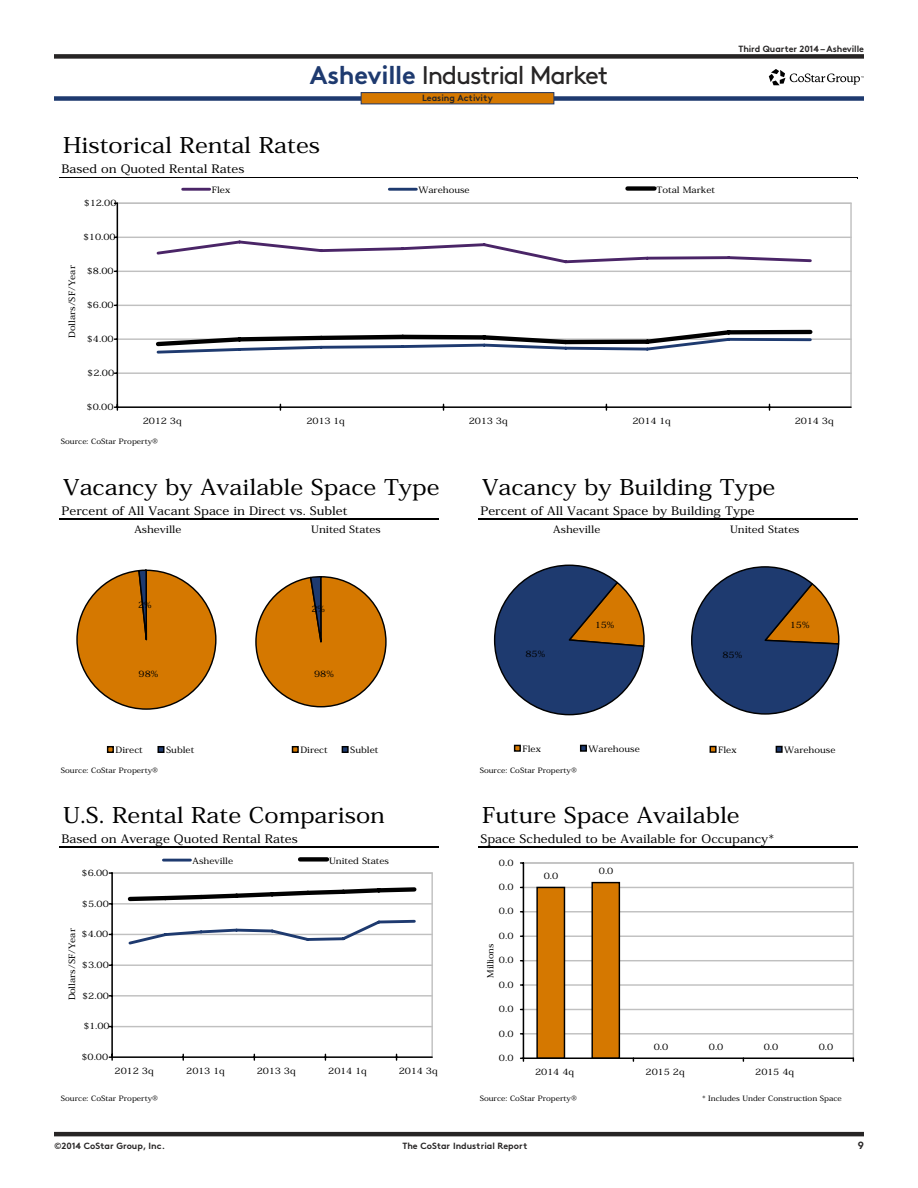
<style>
.page{position:relative;width:918px;height:1188px;background:#fff}
.page>*{position:absolute;margin:0;border:0;box-sizing:border-box;transform-origin:0 0}
.t1{font:25.5px "Co Star Brown";letter-spacing:-.05em;color:#272525}
.t2{font:22.5px "Adobe Serif MM 300 600";color:#000}
.t3{font:12px "Adobe Serif MM 300 600";color:#000}
.t4{font:10.5px "Adobe Serif MM 300 600";color:#000}
.t5{font:700 10.5px "Co Star Brown";color:#272525}
.t6{font:9px "Adobe Serif MM 300 600";color:#000}
.t7{font:700 9px "Co Star Brown";color:#272525}
.t8{font:8.7px "Adobe Serif MM 300 600";letter-spacing:-.005em;color:#000}
.t9{font:7.5px "Adobe Serif MM 300 600";color:#000}
.s1{font-weight:700;color:#1e3a6f}
</style>
<div class="page">
<div style="left:54px;top:54px;width:810px;height:5px;background:#272525"></div>
<hr style="left:54px;top:1132px;width:810px;height:4px;background:#272525">
<div style="left:54px;top:96px;width:810px;height:5px;background:#1e3a6f"></div>
<svg style="left:769px;top:69px;width:95px;height:16px"></svg>
<div style="left:361px;top:93px;width:193px;height:11px;background:#d57800"></div>
<div style="left:361px;top:92px;width:193px;height:12px;border:1px solid #1e3a6f"></div>
<hr style="left:59px;top:518px;width:380px;height:2px;background:#000">
<hr style="left:59px;top:847px;width:380px;height:1px;background:#000">
<hr style="left:59px;top:177px;width:799px;height:1px;background:#000">
<hr style="left:478px;top:518px;width:380px;height:2px;background:#000">
<hr style="left:478px;top:847px;width:380px;height:1px;background:#000">
<svg style="left:116px;top:202px;width:736px;height:207px"></svg>
<hr style="left:117px;top:203px;width:1px;height:204px;background:#000">
<hr style="left:117px;top:406px;width:734px;height:2px;background:#000">
<svg style="left:114px;top:404px;width:4px;height:6px"></svg>
<svg style="left:155px;top:239px;width:658px;height:26px"></svg>
<svg style="left:153px;top:328px;width:662px;height:27px"></svg>
<hr style="left:183px;top:188px;width:27px;height:3px;background:#4a2567">
<hr style="left:389px;top:188px;width:27px;height:3px;background:#1e3a6f">
<div style="left:627px;top:186px;width:27px;height:5px;background:#000"></div>
<svg style="left:112px;top:872px;width:321px;height:187px"></svg>
<hr style="left:111px;top:873px;width:2px;height:184px;background:#000">
<hr style="left:112px;top:1056px;width:320px;height:2px;background:#000">
<svg style="left:126px;top:918px;width:291px;height:29px"></svg>
<svg style="left:126px;top:885px;width:293px;height:18px"></svg>
<hr style="left:163px;top:859px;width:27px;height:3px;background:#1e3a6f">
<div style="left:300px;top:857px;width:27px;height:5px;background:#000"></div>
<svg style="left:76px;top:569px;width:141px;height:141px"></svg>
<div style="left:107px;top:746px;width:7px;height:7px;border:1px solid #000"></div>
<svg style="left:159px;top:748px;width:4px;height:3px"></svg>
<div style="left:157px;top:746px;width:8px;height:7px;border:1px solid #000"></div>
<svg style="left:255px;top:576px;width:132px;height:132px"></svg>
<div style="left:292px;top:746px;width:7px;height:7px;border:1px solid #000"></div>
<div style="left:342px;top:746px;width:7px;height:7px;border:1px solid #000"></div>
<svg style="left:493px;top:564px;width:152px;height:152px"></svg>
<div style="left:514px;top:745px;width:7px;height:7px;border:1px solid #000"></div>
<div style="left:580px;top:745px;width:7px;height:7px;border:1px solid #000"></div>
<hr style="left:523px;top:1033px;width:330px;height:2px;background:#c0c0c0">
<hr style="left:523px;top:1009px;width:330px;height:1px;background:#c0c0c0">
<hr style="left:523px;top:984px;width:330px;height:2px;background:#c0c0c0">
<hr style="left:523px;top:960px;width:330px;height:1px;background:#c0c0c0">
<hr style="left:523px;top:936px;width:330px;height:1px;background:#c0c0c0">
<hr style="left:523px;top:911px;width:330px;height:1px;background:#c0c0c0">
<hr style="left:523px;top:887px;width:330px;height:1px;background:#c0c0c0">
<div style="left:523px;top:862px;width:331px;height:197px;border:1px solid #c0c0c0"></div>
<div style="left:537px;top:887px;width:27px;height:171px;background:#d57800"></div>
<div style="left:536px;top:887px;width:29px;height:172px;border:1px solid #000"></div>
<div style="left:592px;top:883px;width:27px;height:175px;background:#d57800"></div>
<div style="left:591px;top:882px;width:29px;height:177px;border:1px solid #000"></div>
<hr style="left:523px;top:863px;width:1px;height:195px;background:#000">
<hr style="left:523px;top:1058px;width:330px;height:1px;background:#000">
<svg style="left:691px;top:566px;width:149px;height:149px"></svg>
<div style="left:710px;top:746px;width:7px;height:7px;border:1px solid #000"></div>
<div style="left:776px;top:746px;width:7px;height:7px;border:1px solid #000"></div>
<h1 class="t1" style="left:310px;top:56px;width:300px"><span class="s1">Asheville</span> Industrial Market</h1>
<h2 class="t2" style="left:63px;top:134px;width:258px">Historical Rental Rates</h2>
<h3 class="t3" style="left:62px;top:163px;width:184px">Based on Quoted Rental Rates</h3>
<p class="t7" style="left:422px;top:91px;width:72px">Leasing Activity</p>
<p class="t6" style="left:84px;top:198px;width:34px">$12.00</p>
<p class="t6" style="left:83px;top:232px;width:34px">$10.00</p>
<p class="t6" style="left:67px;top:338px;width:74px;rotate:-90deg">Dollars/SF/Year</p>
<p class="t6" style="left:87px;top:266px;width:28px">$8.00</p>
<p class="t6" style="left:87px;top:300px;width:28px">$6.00</p>
<p class="t6" style="left:87px;top:334px;width:28px">$4.00</p>
<p class="t6" style="left:87px;top:368px;width:28px">$2.00</p>
<p class="t6" style="left:87px;top:402px;width:28px">$0.00</p>
<p class="t6" style="left:212px;top:185px;width:20px">Flex</p>
<p class="t6" style="left:418px;top:185px;width:53px">Warehouse</p>
<p class="t6" style="left:657px;top:185px;width:60px">Total Market</p>
<p class="t7" style="left:739px;top:42px;width:127px">Third Quarter 2014 – Asheville</p>
<p class="t6" style="left:143px;top:416px;width:41px">2012 3q</p>
<p class="t6" style="left:306px;top:416px;width:40px">2013 1q</p>
<p class="t6" style="left:469px;top:416px;width:41px">2013 3q</p>
<p class="t6" style="left:632px;top:416px;width:40px">2014 1q</p>
<p class="t6" style="left:795px;top:416px;width:41px">2014 3q</p>
<p class="t9" style="left:61px;top:438px;width:99px">Source: CoStar Property®</p>
<h2 class="t2" style="left:63px;top:475px;width:378px">Vacancy by Available Space Type</h2>
<h2 class="t2" style="left:482px;top:475px;width:295px">Vacancy by Building Type</h2>
<h3 class="t3" style="left:62px;top:504px;width:287px">Percent of All Vacant Space in Direct vs. Sublet</h3>
<h3 class="t3" style="left:480px;top:504px;width:276px">Percent of All Vacant Space by Building Type</h3>
<p class="t4" style="left:134px;top:524px;width:49px">Asheville</p>
<p class="t4" style="left:311px;top:524px;width:71px">United States</p>
<p class="t4" style="left:553px;top:524px;width:49px">Asheville</p>
<p class="t4" style="left:730px;top:524px;width:71px">United States</p>
<p class="t6" style="left:138px;top:600px;width:15px">2%</p>
<p class="t6" style="left:311px;top:604px;width:15px">2%</p>
<p class="t6" style="left:595px;top:620px;width:21px">15%</p>
<p class="t6" style="left:790px;top:620px;width:21px">15%</p>
<p class="t6" style="left:525px;top:649px;width:21px">85%</p>
<p class="t6" style="left:722px;top:650px;width:21px">85%</p>
<p class="t6" style="left:139px;top:669px;width:21px">98%</p>
<p class="t6" style="left:314px;top:669px;width:21px">98%</p>
<p class="t6" style="left:116px;top:745px;width:29px">Direct</p>
<p class="t6" style="left:166px;top:745px;width:30px">Sublet</p>
<p class="t6" style="left:300px;top:745px;width:29px">Direct</p>
<p class="t6" style="left:350px;top:745px;width:30px">Sublet</p>
<p class="t6" style="left:523px;top:744px;width:20px">Flex</p>
<p class="t6" style="left:589px;top:744px;width:53px">Warehouse</p>
<p class="t6" style="left:718px;top:745px;width:20px">Flex</p>
<p class="t6" style="left:784px;top:745px;width:53px">Warehouse</p>
<p class="t9" style="left:61px;top:766px;width:99px">Source: CoStar Property®</p>
<p class="t9" style="left:480px;top:766px;width:99px">Source: CoStar Property®</p>
<h2 class="t2" style="left:63px;top:803px;width:323px">U.S. Rental Rate Comparison</h2>
<h2 class="t2" style="left:482px;top:803px;width:259px">Future Space Available</h2>
<h3 class="t3" style="left:62px;top:832px;width:238px">Based on Average Quoted Rental Rates</h3>
<h3 class="t3" style="left:480px;top:832px;width:295px">Space Scheduled to be Available for Occupancy*</h3>
<p class="t6" style="left:82px;top:868px;width:28px">$6.00</p>
<p class="t6" style="left:193px;top:856px;width:42px">Asheville</p>
<p class="t6" style="left:329px;top:856px;width:61px">United States</p>
<p class="t6" style="left:499px;top:858px;width:16px">0.0</p>
<p class="t6" style="left:544px;top:871px;width:16px">0.0</p>
<p class="t6" style="left:599px;top:866px;width:16px">0.0</p>
<p class="t6" style="left:499px;top:882px;width:16px">0.0</p>
<p class="t6" style="left:82px;top:899px;width:28px">$5.00</p>
<p class="t6" style="left:499px;top:907px;width:16px">0.0</p>
<p class="t6" style="left:67px;top:1000px;width:74px;rotate:-90deg">Dollars/SF/Year</p>
<p class="t6" style="left:82px;top:929px;width:28px">$4.00</p>
<p class="t6" style="left:82px;top:960px;width:28px">$3.00</p>
<p class="t6" style="left:82px;top:991px;width:28px">$2.00</p>
<p class="t6" style="left:499px;top:931px;width:16px">0.0</p>
<p class="t8" style="left:486px;top:978px;width:36px;rotate:-90deg">Millions</p>
<p class="t6" style="left:499px;top:956px;width:16px">0.0</p>
<p class="t6" style="left:499px;top:980px;width:16px">0.0</p>
<p class="t6" style="left:499px;top:1004px;width:16px">0.0</p>
<p class="t6" style="left:83px;top:1021px;width:28px">$1.00</p>
<p class="t6" style="left:499px;top:1029px;width:16px">0.0</p>
<p class="t6" style="left:654px;top:1042px;width:16px">0.0</p>
<p class="t6" style="left:709px;top:1042px;width:16px">0.0</p>
<p class="t6" style="left:764px;top:1042px;width:16px">0.0</p>
<p class="t6" style="left:819px;top:1042px;width:16px">0.0</p>
<p class="t6" style="left:81px;top:1052px;width:28px">$0.00</p>
<p class="t6" style="left:499px;top:1053px;width:16px">0.0</p>
<p class="t6" style="left:115px;top:1066px;width:41px">2012 3q</p>
<p class="t6" style="left:186px;top:1066px;width:40px">2013 1q</p>
<p class="t6" style="left:257px;top:1066px;width:41px">2013 3q</p>
<p class="t6" style="left:328px;top:1066px;width:40px">2014 1q</p>
<p class="t6" style="left:399px;top:1066px;width:41px">2014 3q</p>
<p class="t6" style="left:535px;top:1067px;width:41px">2014 4q</p>
<p class="t6" style="left:646px;top:1067px;width:41px">2015 2q</p>
<p class="t6" style="left:755px;top:1067px;width:41px">2015 4q</p>
<p class="t9" style="left:61px;top:1094px;width:99px">Source: CoStar Property®</p>
<p class="t9" style="left:480px;top:1094px;width:99px">Source: CoStar Property®</p>
<p class="t9" style="left:702px;top:1094px;width:141px">* Includes Under Construction Space</p>
<p class="t7" style="left:54px;top:1139px;width:113px">©2014 CoStar Group, Inc.</p>
<p class="t7" style="left:402px;top:1139px;width:127px">The CoStar Industrial Report</p>
<p class="t5" style="left:858px;top:1137px;width:8px">9</p>
</div>
